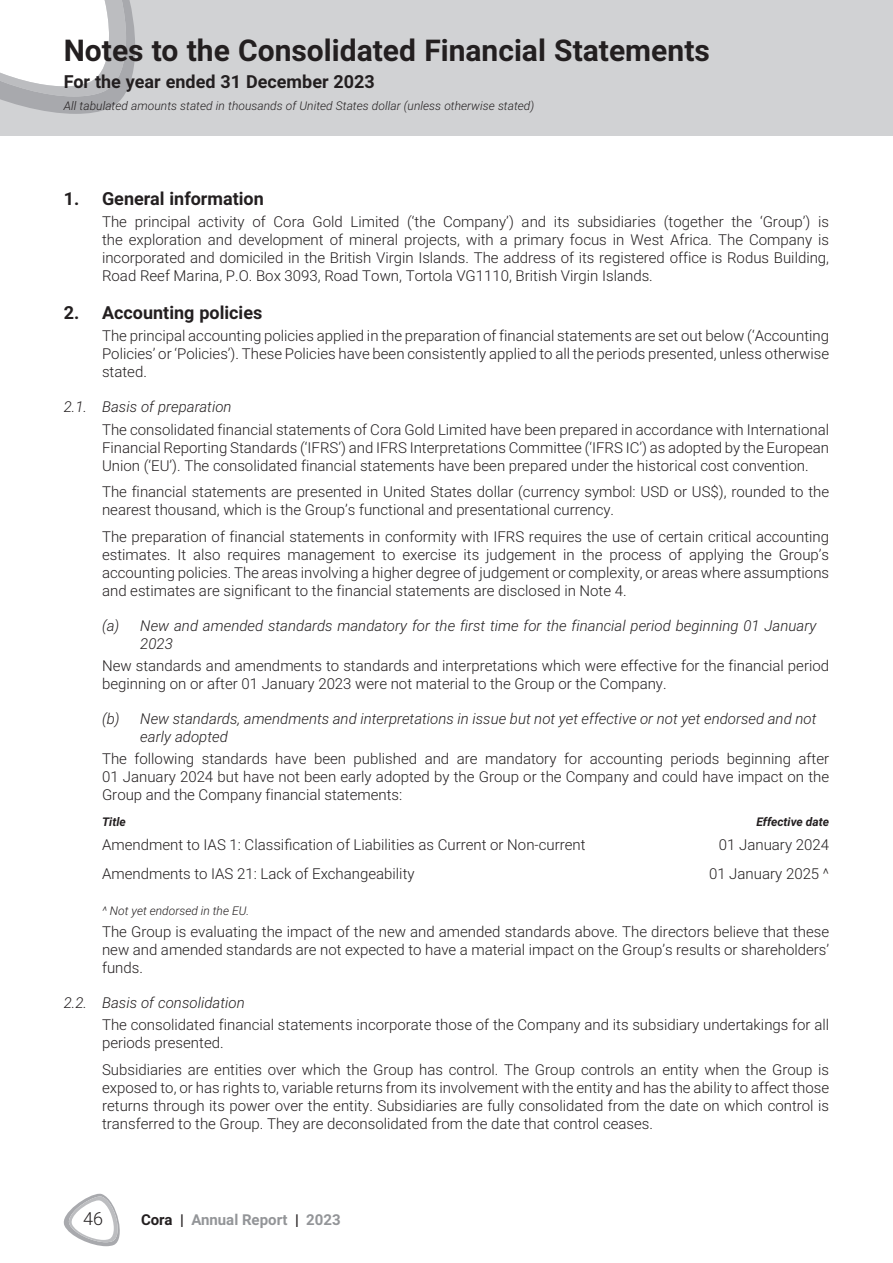
<style>
.page{position:relative;width:893px;height:1263px;background:#fff}
.page>*{position:absolute;margin:0;border:0;box-sizing:border-box;transform-origin:0 0}
.t1{font:700 30px "Roboto";color:#231f20}
.HEADING_1{font:700 18px "Roboto";color:#231f20}
.t2{font:300 18px "Roboto";color:#231f20}
.TEXT_indent{font:300 15px/18px "Roboto";color:#231f20;text-align:justify}
.HEADING_3{font:italic 300 15px/18px "Roboto";color:#231f20}
.TABLE_stub{font:300 15px "Roboto";color:#231f20}
.TABLE_column{font:300 15px "Roboto";color:#231f20}
.t3{font:700 15px "Roboto";color:#939598}
.TEXT_footnote{font:italic 300 12px "Roboto";color:#231f20}
.TABLE_heading{font:italic 700 12px "Roboto";color:#231f20}
.s1{color:#231f20}
</style>
<div class="page">
<div style="left:0;top:0;width:893px;height:136px;background:#d1d2d4"></div>
<svg style="left:0;top:0;width:135px;height:114px;background:#dfe0e1"></svg>
<svg style="left:64px;top:1194px;width:56px;height:52px"></svg>
<h1 class="t1" style="left:64px;top:29px;width:648px">Notes to the Consolidated Financial Statements</h1>
<p class="HEADING_1" style="left:64px;top:69px;width:313px">For the year ended 31 December 2023</p>
<p class="TEXT_footnote" style="left:64px;top:98px;width:472px">All tabulated amounts stated in thousands of United States dollar (unless otherwise stated)</p>
<p class="HEADING_1" style="left:64px;top:186px;width:202px">1. General information</p>
<p class="TEXT_indent" style="left:102px;top:212px;width:729px">The principal activity of Cora Gold Limited (‘the Company’) and its subsidiaries (together the ‘Group’) is the exploration and development of mineral projects, with a primary focus in West Africa. The Company is incorporated and domiciled in the British Virgin Islands. The address of its registered office is Rodus Building, Road Reef Marina, P.O. Box 3093, Road Town, Tortola VG1110, British Virgin Islands.</p>
<p class="HEADING_1" style="left:64px;top:300px;width:200px">2. Accounting policies</p>
<p class="TEXT_indent" style="left:102px;top:326px;width:729px">The principal accounting policies applied in the preparation of financial statements are set out below (‘Accounting Policies’ or ‘Policies’). These Policies have been consistently applied to all the periods presented, unless otherwise stated.</p>
<p class="HEADING_3" style="left:64px;top:397px;width:169px">2.1. Basis of preparation</p>
<p class="TEXT_indent" style="left:102px;top:420px;width:729px">The consolidated financial statements of Cora Gold Limited have been prepared in accordance with International Financial Reporting Standards (‘IFRS’) and IFRS Interpretations Committee (‘IFRS IC’) as adopted by the European Union (‘EU’). The consolidated financial statements have been prepared under the historical cost convention.</p>
<p class="TEXT_indent" style="left:102px;top:482px;width:729px">The financial statements are presented in United States dollar (currency symbol: USD or US$), rounded to the nearest thousand, which is the Group’s functional and presentational currency.</p>
<p class="TEXT_indent" style="left:102px;top:527px;width:729px">The preparation of financial statements in conformity with IFRS requires the use of certain critical accounting estimates. It also requires management to exercise its judgement in the process of applying the Group’s accounting policies. The areas involving a higher degree of judgement or complexity, or areas where assumptions and estimates are significant to the financial statements are disclosed in Note 4.</p>
<p class="HEADING_3" style="left:140px;top:616px;width:678px;text-indent:-38px">(a) New and amended standards mandatory for the first time for the financial period beginning 01 January<br>2023</p>
<p class="TEXT_indent" style="left:102px;top:656px;width:729px">New standards and amendments to standards and interpretations which were effective for the financial period beginning on or after 01 January 2023 were not material to the Group or the Company.</p>
<p class="HEADING_3" style="left:140px;top:709px;width:678px;text-indent:-38px">(b) New standards, amendments and interpretations in issue but not yet effective or not yet endorsed and not early adopted</p>
<p class="TEXT_indent" style="left:102px;top:749px;width:729px">The following standards have been published and are mandatory for accounting periods beginning after 01 January 2024 but have not been early adopted by the Group or the Company and could have impact on the Group and the Company financial statements:</p>
<p class="TABLE_heading" style="left:102px;top:813px;width:25px">Title</p>
<p class="TABLE_heading" style="left:756px;top:813px;width:74px">Effective date</p>
<p class="TABLE_stub" style="left:102px;top:834px;width:485px">Amendment to IAS 1: Classification of Liabilities as Current or Non-current</p>
<p class="TABLE_column" style="left:719px;top:834px;width:112px">01 January 2024</p>
<p class="TABLE_stub" style="left:102px;top:863px;width:314px">Amendments to IAS 21: Lack of Exchangeability</p>
<p class="TABLE_column" style="left:709px;top:863px;width:122px">01 January 2025 ^</p>
<p class="TEXT_footnote" style="left:102px;top:902px;width:149px">^ Not yet endorsed in the EU.</p>
<p class="TEXT_indent" style="left:102px;top:922px;width:729px">The Group is evaluating the impact of the new and amended standards above. The directors believe that these new and amended standards are not expected to have a material impact on the Group’s results or shareholders’ funds.</p>
<p class="HEADING_3" style="left:64px;top:993px;width:182px">2.2. Basis of consolidation</p>
<p class="TEXT_indent" style="left:102px;top:1015px;width:729px">The consolidated financial statements incorporate those of the Company and its subsidiary undertakings for all periods presented.</p>
<p class="TEXT_indent" style="left:102px;top:1060px;width:729px">Subsidiaries are entities over which the Group has control. The Group controls an entity when the Group is exposed to, or has rights to, variable returns from its involvement with the entity and has the ability to affect those returns through its power over the entity. Subsidiaries are fully consolidated from the date on which control is transferred to the Group. They are deconsolidated from the date that control ceases.</p>
<p class="t2" style="left:83px;top:1206px;width:21px">46</p>
<p class="t3" style="left:141px;top:1209px;width:201px"><span class="s1">Cora |</span> Annual Report <span class="s1">|</span> 2023</p>
</div>
